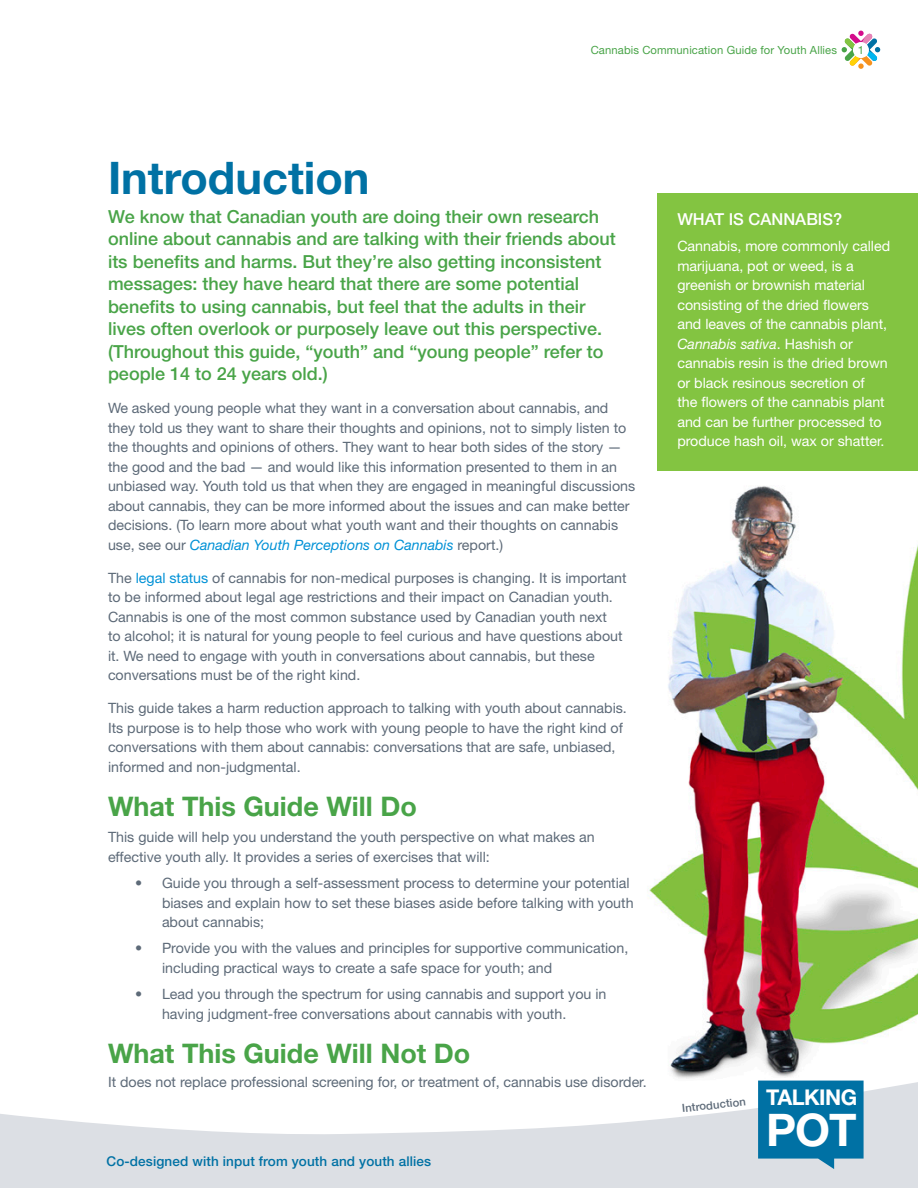
<style>
.page{position:relative;width:918px;height:1188px;background:#fff}
.page>*{position:absolute;margin:0;border:0;box-sizing:border-box;transform-origin:0 0}
.Paragraph_Text{font:700 45px "Helvetica Neue LT Std";color:#0071a4}
.t1{font:700 45px "Helvetica Neue LT Std";color:#fff}
.Paragraph_Text-2{font:700 27px "Helvetica Neue LT Std";color:#49a448}
.t2{font:700 21.75px "Helvetica Neue LT Std";letter-spacing:-.025em;color:#fff}
.Paragraph_Text-3{font:500 18px/22.5px "Helvetica Neue LT Std";color:#49a448}
.Paragraph_Text-4{font:500 16.5px "Helvetica Neue LT Std";color:#fff}
.Paragraph_Text-5{font:14.25px/19.5px "Helvetica Neue LT Std";color:#5d6a78}
.Paragraph_Text-6{font:14.25px/19.5px "Helvetica Neue LT Std";color:#fff}
.t3{font:500 13.5px "Helvetica Neue LT Std";letter-spacing:.01em;color:#0071a4}
.t4{font:11.25px "Helvetica Neue LT Std";letter-spacing:.01em;color:#49a448}
.t5{font:500 11.25px "Helvetica Neue LT Std";color:#5d6a78}
.s1{font-style:italic;color:#0091d6}
.s2{color:#0091d6}
.s3{font-style:italic}
</style>
<div class="page">
<svg style="left:842px;top:31px;width:38px;height:38px"></svg>
<div style="left:853px;top:42px;width:16px;height:16px;background:#fff;border-radius:50%"></div>
<svg style="left:0;top:1082px;width:918px;height:106px;fill:#dcdfe4"></svg>
<svg style="left:758px;top:1082px;width:106px;height:87px;background:#187dab"></svg>
<img style="left:649px;top:486px;width:269px;height:596px">
<div style="left:657px;top:193px;width:261px;height:278px;background:#83c441"></div>
<svg style="left:730px;top:1099px;width:16px;height:8px"></svg>
<p class="t4" style="left:591px;top:43px;width:248px">Cannabis Communication Guide for Youth Allies</p>
<p class="t4" style="left:858px;top:43px;width:8px">1</p>
<p class="Paragraph_Text" style="left:108px;top:150px;width:263px">Introduction</p>
<p class="Paragraph_Text-3" style="left:108px;top:205px;width:509px">We know that Canadian youth are doing their own research online about cannabis and are talking with their friends about its benefits and harms. But they’re also getting inconsistent messages: they have heard that there are some potential benefits to using cannabis, but feel that the adults in their lives often overlook or purposely leave out this perspective. (Throughout this guide, “youth” and “young people” refer to people 14 to 24 years old.)</p>
<p class="Paragraph_Text-5" style="left:108px;top:398px;width:529px">We asked young people what they want in a conversation about cannabis, and they told us they want to share their thoughts and opinions, not to simply listen to the thoughts and opinions of others. They want to hear both sides of the story — the good and the bad — and would like this information presented to them in an unbiased way. Youth told us that when they are engaged in meaningful discussions about cannabis, they can be more informed about the issues and can make better decisions. (To learn more about what youth want and their thoughts on cannabis use, see our <span class="s1">Canadian Youth Perceptions on Cannabis</span> report.)</p>
<p class="Paragraph_Text-5" style="left:108px;top:568px;width:520px">The <span class="s2">legal status</span> of cannabis for non-medical purposes is changing. It is important to be informed about legal age restrictions and their impact on Canadian youth.<br>Cannabis is one of the most common substance used by Canadian youth next<br>to alcohol; it is natural for young people to feel curious and have questions about it. We need to engage with youth in conversations about cannabis, but these conversations must be of the right kind.</p>
<p class="Paragraph_Text-5" style="left:108px;top:698px;width:520px">This guide takes a harm reduction approach to talking with youth about cannabis.<br>Its purpose is to help those who work with young people to have the right kind of conversations with them about cannabis: conversations that are safe, unbiased, informed and non-judgmental.</p>
<p class="Paragraph_Text-2" style="left:108px;top:790px;width:310px">What This Guide Will Do</p>
<p class="Paragraph_Text-5" style="left:108px;top:827px;width:488px">This guide will help you understand the youth perspective on what makes an effective youth ally. It provides a series of exercises that will:</p>
<p class="Paragraph_Text-5" style="left:162px;top:873px;width:473px;text-indent:-27px">• Guide you through a self-assessment process to determine your potential biases and explain how to set these biases aside before talking with youth about cannabis;</p>
<p class="Paragraph_Text-5" style="left:162px;top:938px;width:468px;text-indent:-27px">• Provide you with the values and principles for supportive communication, including practical ways to create a safe space for youth; and</p>
<p class="Paragraph_Text-5" style="left:162px;top:984px;width:446px;text-indent:-27px">• Lead you through the spectrum for using cannabis and support you in having judgment-free conversations about cannabis with youth.</p>
<p class="Paragraph_Text-2" style="left:108px;top:1036px;width:364px">What This Guide Will Not Do</p>
<p class="Paragraph_Text-5" style="left:108px;top:1072px;width:540px">It does not replace professional screening for, or treatment of, cannabis use disorder.</p>
<p class="t3" style="left:106px;top:1153px;width:326px">Co-designed with input from youth and youth allies</p>
<p class="Paragraph_Text-4" style="left:677px;top:209px;width:167px">WHAT IS CANNABIS?</p>
<p class="Paragraph_Text-6" style="left:677px;top:236px;width:214px">Cannabis, more commonly called marijuana, pot or weed, is a greenish or brownish material consisting of the dried flowers and leaves of the cannabis plant,<br><span class="s3">Cannabis sativa</span>. Hashish or cannabis resin is the dried brown or black resinous secretion of<br>the flowers of the cannabis plant and can be further processed to produce hash oil, wax or shatter.</p>
<p class="t5" style="left:681px;top:1102px;width:49px;rotate:-6deg">Introduct</p>
<h3 class="t2" style="left:766px;top:1084px;width:92px">TALKING</h3>
<h1 class="t1" style="left:766px;top:1102px;width:92px">POT</h1>
</div>
